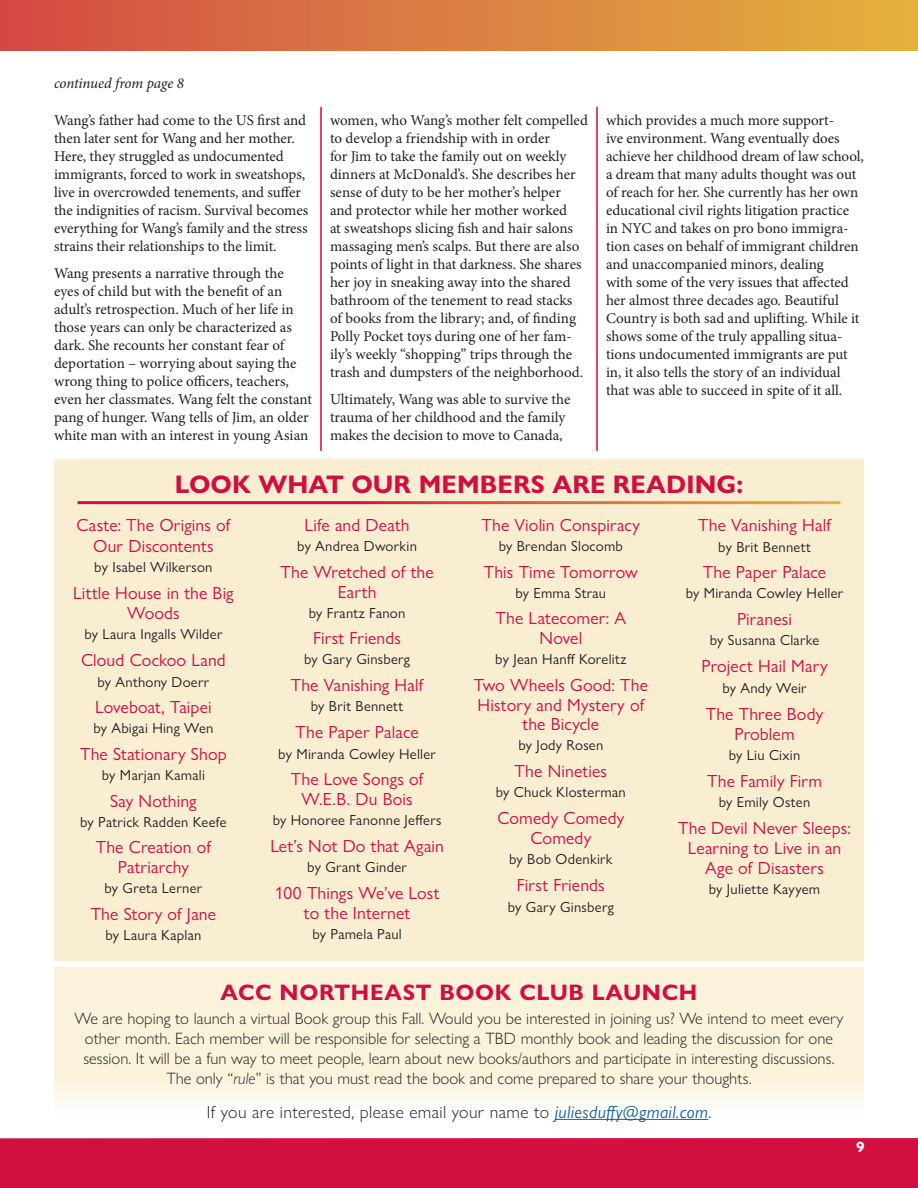
<style>
.page{position:relative;width:918px;height:1188px;background:#fff}
.page>*{position:absolute;margin:0;border:0;box-sizing:border-box;transform-origin:0 0}
.Headline_with_rule{font:700 25.5px "Gill Sans Nova";letter-spacing:.005em;color:#d10e40}
.Subhead{font:700 22.5px "Gill Sans Nova";letter-spacing:.03em;color:#d10e40}
.boxed_text{font:17.7px/19.8px "Gill Sans Nova";letter-spacing:.01em;color:#d10e40;text-align:center}
.Subhead-2{font:300 17.7px "Gill Sans Nova";letter-spacing:.02em;color:#231f20}
.Subhead-3{font:300 16.5px/19.8px "Gill Sans Nova";color:#231f20;text-align:center}
.body_type{font:15px/18px "Minion Pro";letter-spacing:-.005em;color:#231f20}
.Continued_line{font:italic 15px "Minion Pro";letter-spacing:-.01em;color:#231f20}
.t1{font:700 15px "Gill Sans Nova";color:#fff}
.boxed_text-2{font:14.7px "Gill Sans Nova";letter-spacing:.02em;color:#231f20}
.s1{font-style:italic}
.s2{font-weight:400;font-style:italic;color:#175d9e}
</style>
<div class="page">
<hr style="left:321px;top:107px;width:1px;height:344px;background:#d10e40">
<hr style="left:597px;top:107px;width:1px;height:344px;background:#d10e40">
<div style="left:54px;top:968px;width:810px;height:148px;background:#fbf2dc"></div>
<div style="left:54px;top:459px;width:810px;height:502px;background:#f9edd2"></div>
<hr style="left:77px;top:501px;width:764px;height:3px;background:#fff">
<div style="left:0;top:0;width:918px;height:50px;background:linear-gradient(to right,#d34b45,#e4b33e)"></div>
<svg style="left:0;top:1108px;width:918px;height:80px"></svg>
<p class="Continued_line" style="left:54px;top:73px;width:131px">continued from page 8</p>
<p class="body_type" style="left:54px;top:111px;width:256px">Wang’s father had come to the US first and then later sent for Wang and her mother.<br>Here, they struggled as undocumented immigrants, forced to work in sweatshops, live in overcrowded tenements, and suffer the indignities of racism. Survival becomes everything for Wang’s family and the stress strains their relationships to the limit.</p>
<p class="body_type" style="left:54px;top:264px;width:260px">Wang presents a narrative through the eyes of child but with the benefit of an adult’s retrospection. Much of her life in those years can only be characterized as dark. She recounts her constant fear of deportation – worrying about saying the wrong thing to police officers, teachers, even her classmates. Wang felt the constant pang of hunger. Wang tells of Jim, an older white man with an interest in young Asian</p>
<p class="body_type" style="left:330px;top:111px;width:259px">women, who Wang’s mother felt compelled to develop a friendship with in order<br>for Jim to take the family out on weekly dinners at McDonald’s. She describes her sense of duty to be her mother’s helper<br>and protector while her mother worked<br>at sweatshops slicing fish and hair salons massaging men’s scalps. But there are also points of light in that darkness. She shares her joy in sneaking away into the shared bathroom of the tenement to read stacks of books from the library; and, of finding Polly Pocket toys during one of her fam&shy;ily’s weekly “shopping” trips through the trash and dumpsters of the neighborhood.</p>
<p class="body_type" style="left:330px;top:390px;width:242px">Ultimately, Wang was able to survive the trauma of her childhood and the family makes the decision to move to Canada,</p>
<p class="body_type" style="left:606px;top:111px;width:259px">which provides a much more support-<br>ive environment. Wang eventually does achieve her childhood dream of law school, a dream that many adults thought was out of reach for her. She currently has her own educational civil rights litigation practice in NYC and takes on pro bono immigra&shy;tion cases on behalf of immigrant children and unaccompanied minors, dealing<br>with some of the very issues that affected her almost three decades ago. Beautiful Country is both sad and uplifting. While it shows some of the truly appalling situa&shy;tions undocumented immigrants are put in, it also tells the story of an individual that was able to succeed in spite of it all.</p>
<p class="Headline_with_rule" style="left:175px;top:468px;width:570px">LOOK WHAT OUR MEMBERS ARE READING:</p>
<p class="boxed_text" style="left:76px;top:515px;width:155px;line-height:20.2px">Caste: The Origins of<br>Our Discontents</p>
<p class="boxed_text-2" style="left:94px;top:558px;width:120px">by Isabel Wilkerson</p>
<p class="boxed_text" style="left:73px;top:583px;width:162px;line-height:20.2px">Little House in the Big<br>Woods</p>
<p class="boxed_text-2" style="left:84px;top:625px;width:140px">by Laura Ingalls Wilder</p>
<p class="boxed_text" style="left:81px;top:650px;width:146px">Cloud Cockoo Land</p>
<p class="boxed_text-2" style="left:98px;top:673px;width:113px">by Anthony Doerr</p>
<p class="boxed_text" style="left:95px;top:697px;width:118px">Loveboat, Taipei</p>
<p class="boxed_text-2" style="left:93px;top:719px;width:122px">by Abigai Hing Wen</p>
<p class="boxed_text" style="left:80px;top:744px;width:148px">The Stationary Shop</p>
<p class="boxed_text-2" style="left:102px;top:766px;width:105px">by Marjan Kamali</p>
<p class="boxed_text" style="left:110px;top:791px;width:88px">Say Nothing</p>
<p class="boxed_text-2" style="left:80px;top:813px;width:148px">by Patrick Radden Keefe</p>
<p class="boxed_text" style="left:96px;top:837px;width:117px">The Creation of<br>Patriarchy</p>
<p class="boxed_text-2" style="left:105px;top:879px;width:99px">by Greta Lerner</p>
<p class="boxed_text" style="left:91px;top:904px;width:127px">The Story of Jane</p>
<p class="boxed_text-2" style="left:105px;top:926px;width:98px">by Laura Kaplan</p>
<p class="boxed_text" style="left:305px;top:515px;width:107px">Life and Death</p>
<p class="boxed_text-2" style="left:297px;top:537px;width:121px">by Andrea Dworkin</p>
<p class="boxed_text" style="left:281px;top:562px;width:155px">The Wretched of the<br>Earth</p>
<p class="boxed_text-2" style="left:309px;top:604px;width:98px">by Frantz Fanon</p>
<p class="boxed_text" style="left:313px;top:628px;width:89px">First Friends</p>
<p class="boxed_text-2" style="left:304px;top:650px;width:107px">by Gary Ginsberg</p>
<p class="boxed_text" style="left:291px;top:675px;width:134px">The Vanishing Half</p>
<p class="boxed_text-2" style="left:311px;top:697px;width:94px">by Brit Bennett</p>
<p class="boxed_text" style="left:296px;top:722px;width:125px">The Paper Palace</p>
<p class="boxed_text-2" style="left:278px;top:745px;width:159px">by Miranda Cowley Heller</p>
<p class="boxed_text" style="left:291px;top:769px;width:134px">The Love Songs of<br>W.E.B. Du Bois</p>
<p class="boxed_text-2" style="left:273px;top:811px;width:170px">by Honoree Fanonne Jeffers</p>
<p class="boxed_text" style="left:270px;top:836px;width:175px">Let’s Not Do that Again</p>
<p class="boxed_text-2" style="left:307px;top:858px;width:101px">by Grant Ginder</p>
<p class="boxed_text" style="left:275px;top:883px;width:166px">100 Things We’ve Lost to the Internet</p>
<p class="boxed_text-2" style="left:312px;top:925px;width:91px">by Pamela Paul</p>
<p class="boxed_text" style="left:482px;top:515px;width:160px">The Violin Conspiracy</p>
<p class="boxed_text-2" style="left:499px;top:537px;width:126px">by Brendan Slocomb</p>
<p class="boxed_text" style="left:484px;top:562px;width:156px">This Time Tomorrow</p>
<p class="boxed_text-2" style="left:516px;top:584px;width:92px">by Emma Strau</p>
<p class="boxed_text" style="left:496px;top:608px;width:132px">The Latecomer: A<br>Novel</p>
<p class="boxed_text-2" style="left:495px;top:650px;width:133px">by Jean Hanff Korelitz</p>
<p class="boxed_text" style="left:474px;top:675px;width:176px">Two Wheels Good: The<br>History and Mystery of the Bicycle</p>
<p class="boxed_text-2" style="left:518px;top:736px;width:86px">by Jody Rosen</p>
<p class="boxed_text" style="left:515px;top:761px;width:94px">The Nineties</p>
<p class="boxed_text-2" style="left:496px;top:783px;width:131px">by Chuck Klosterman</p>
<p class="boxed_text" style="left:497px;top:808px;width:129px;line-height:20.2px">Comedy Comedy<br>Comedy</p>
<p class="boxed_text-2" style="left:509px;top:850px;width:105px">by Bob Odenkirk</p>
<p class="boxed_text" style="left:517px;top:875px;width:89px">First Friends</p>
<p class="boxed_text-2" style="left:508px;top:898px;width:107px">by Gary Ginsberg</p>
<p class="boxed_text" style="left:698px;top:515px;width:134px">The Vanishing Half</p>
<p class="boxed_text-2" style="left:718px;top:538px;width:94px">by Brit Bennett</p>
<p class="boxed_text" style="left:703px;top:562px;width:125px">The Paper Palace</p>
<p class="boxed_text-2" style="left:686px;top:584px;width:159px">by Miranda Cowley Heller</p>
<p class="boxed_text" style="left:737px;top:609px;width:56px">Piranesi</p>
<p class="boxed_text-2" style="left:710px;top:631px;width:111px">by Susanna Clarke</p>
<p class="boxed_text" style="left:701px;top:656px;width:128px">Project Hail Mary</p>
<p class="boxed_text-2" style="left:722px;top:679px;width:86px">by Andy Weir</p>
<p class="boxed_text" style="left:706px;top:703px;width:119px;line-height:20.2px">The Three Body<br>Problem</p>
<p class="boxed_text-2" style="left:729px;top:746px;width:73px">by Liu Cixin</p>
<p class="boxed_text" style="left:707px;top:771px;width:116px">The Family Firm</p>
<p class="boxed_text-2" style="left:719px;top:793px;width:93px">by Emily Osten</p>
<p class="boxed_text" style="left:678px;top:818px;width:174px">The Devil Never Sleeps:<br>Learning to Live in an<br>Age of Disasters</p>
<p class="boxed_text-2" style="left:709px;top:880px;width:113px">by Juliette Kayyem</p>
<p class="Subhead" style="left:221px;top:979px;width:478px">ACC NORTHEAST BOOK CLUB LAUNCH</p>
<p class="Subhead-3" style="left:75px;top:1009px;width:770px">We are hoping to launch a virtual Book group this Fall. Would you be interested in joining us? We intend to meet every other month. Each member will be responsible for selecting a TBD monthly book and leading the discussion for one session. It will be a fun way to meet people, learn about new books/authors and participate in interesting discussions.<br>The only “<span class="s1">rule</span>” is that you must read the book and come prepared to share your thoughts.</p>
<p class="Subhead-2" style="left:207px;top:1101px;width:506px">If you are interested, please email your name to <span class="s2">juliesduffy@gmail.com</span>.</p>
<p class="t1" style="left:856px;top:1138px;width:10px">9</p>
</div>
